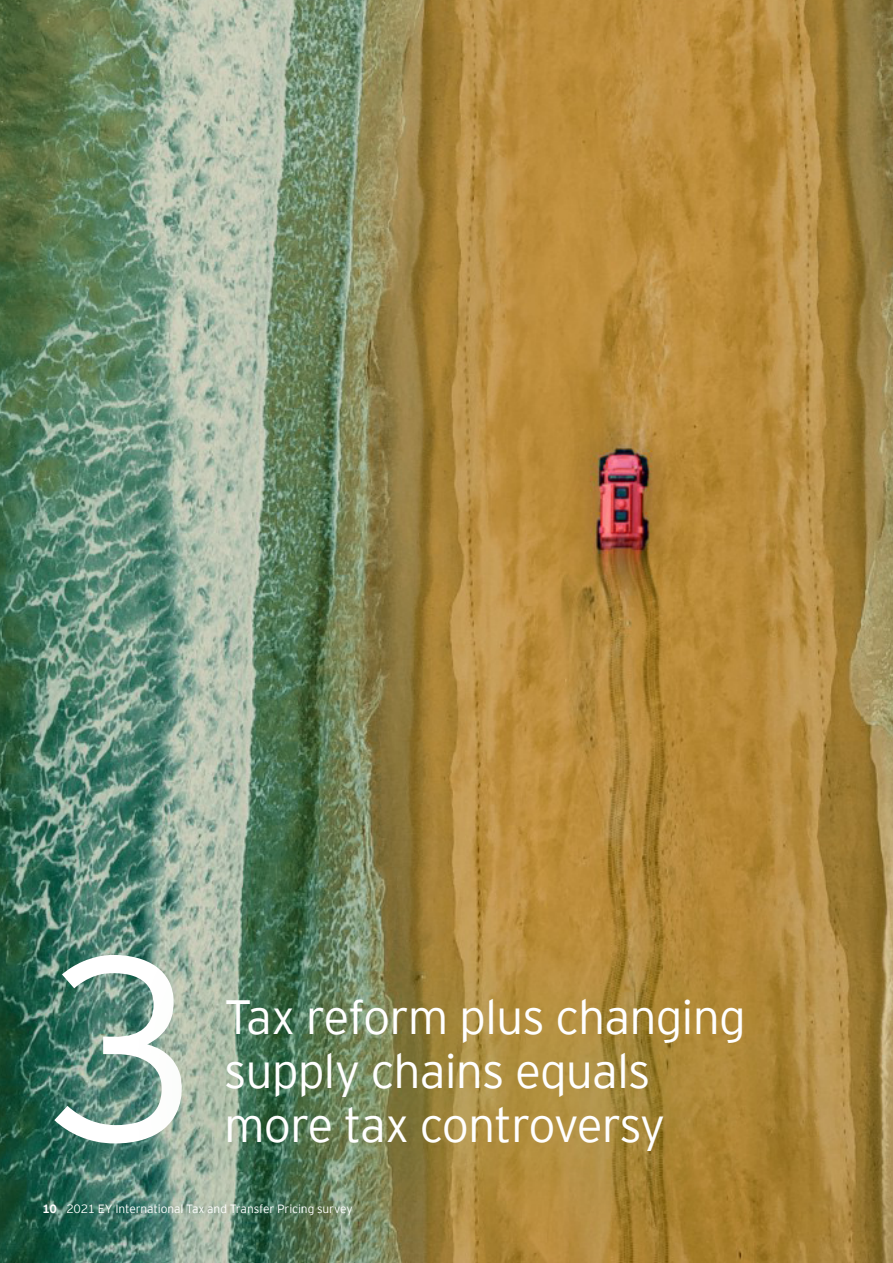
<style>
.page{position:relative;width:893px;height:1263px;background:#fff}
.page>*{position:absolute;margin:0;border:0;box-sizing:border-box;transform-origin:0 0}
.t1{font:300 261px "EY Interstate";color:#fff}
.t2{font:300 48px/54px "EY Interstate";letter-spacing:-.02em;color:#fff}
.t3{font:300 12px "EY Interstate";letter-spacing:-.01em;color:#fff}
.s1{font-weight:700}
</style>
<div class="page">
<img style="left:0;top:0;width:893px;height:1263px">
<div style="left:114px;top:889px;width:760px;height:374px;background:#58a04b;opacity:.13"></div>
<h1 class="t1" style="left:42px;top:862px;width:163px">3</h1>
<p class="t2" style="left:224px;top:987px;width:523px">Tax reform plus changing supply chains equals more tax controversy</p>
<p class="t3" style="left:42px;top:1200px;width:312px"><span class="s1">10</span> 2021 EY International Tax and Transfer Pricing survey</p>
</div>
